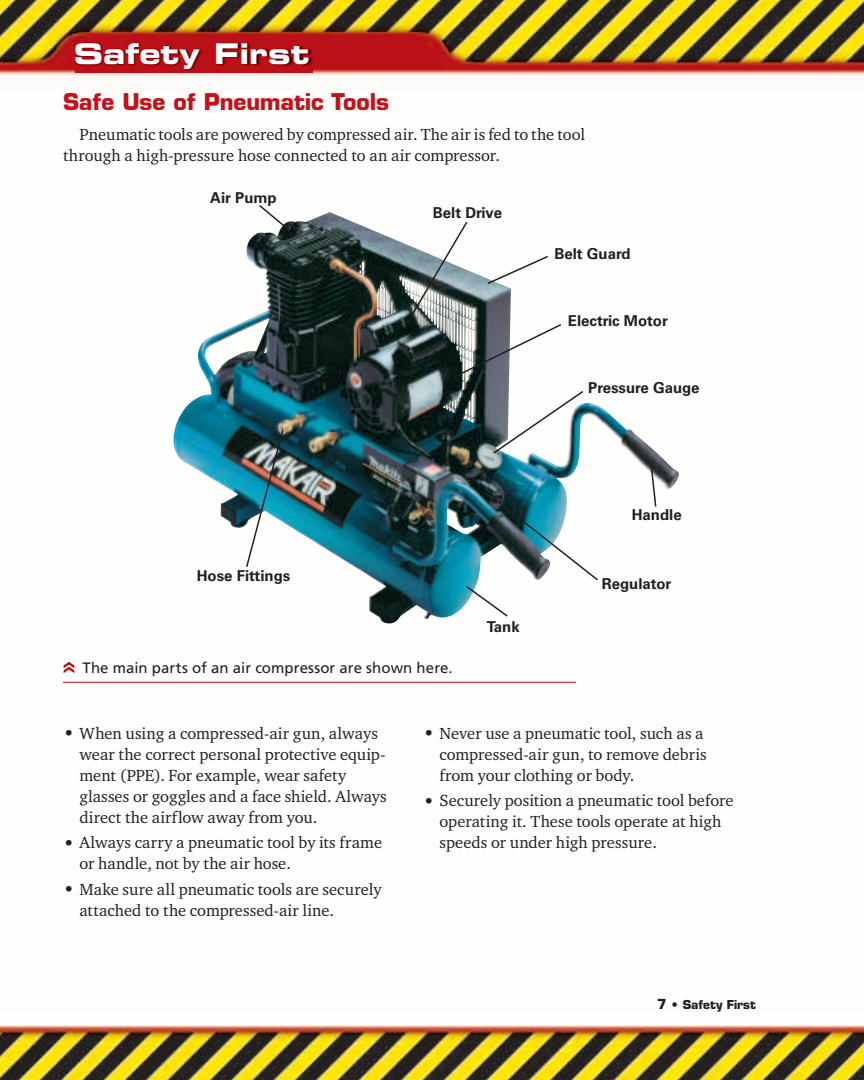
<style>
.page{position:relative;width:864px;height:1080px;background:#fff}
.page>*{position:absolute;margin:0;border:0;box-sizing:border-box;transform-origin:0 0}
.t1{font:28.5px "Eurostile LT Std Bold Ex 2";color:#fff}
.t2{font:700 22.5px "Eurostile LT Std";letter-spacing:-.005em;color:#c4121a}
.t3{font:16.5px/21px "Charter ITC Pro";color:#231f20}
.t4{font:700 15px "Univers LT Std";color:#231f20}
.t5{font:15px "Frutiger LT Std";color:#231f20}
.t6{font:700 12px "Eurostile LT Std";color:#231f20}
.s1{font-size:19.5px}
.s2{font-size:13.5px}
</style>
<div class="page">
<img style="left:0;top:0;width:864px;height:1079px">
<img style="left:170px;top:212px;width:509px;height:412px">
<hr style="left:63px;top:682px;width:513px;height:1px;background:#c4121a">
<svg style="left:64px;top:662px;width:10px;height:11px"></svg>
<img style="left:75px;top:42px;width:237px;height:30px">
<img style="left:245px;top:203px;width:412px;height:415px">
<h1 class="t1" style="left:74px;top:43px;width:237px">Safety First</h1>
<h2 class="t2" style="left:63px;top:93px;width:328px">Safe Use of Pneumatic Tools</h2>
<p class="t3" style="left:63px;top:125px;width:524px;text-indent:16px">Pneumatic tools are powered by compressed air. The air is fed to the tool through a high-pressure hose connected to an air compressor.</p>
<p class="t4" style="left:210px;top:192px;width:68px">Air Pump</p>
<p class="t4" style="left:433px;top:207px;width:71px">Belt Drive</p>
<p class="t4" style="left:554px;top:248px;width:78px">Belt Guard</p>
<p class="t4" style="left:568px;top:315px;width:101px">Electric Motor</p>
<p class="t4" style="left:588px;top:382px;width:113px">Pressure Gauge</p>
<p class="t4" style="left:197px;top:570px;width:95px">Hose Fittings</p>
<p class="t5" style="left:82px;top:662px;width:372px">The main parts of an air compressor are shown here.</p>
<p class="t4" style="left:487px;top:621px;width:34px">Tank</p>
<p class="t4" style="left:632px;top:509px;width:51px">Handle</p>
<p class="t4" style="left:602px;top:578px;width:71px">Regulator</p>
<p class="t3" style="left:79px;top:724px;width:309px;text-indent:-16px"><span class="s1">•</span> When using a compressed-air gun, always wear the correct personal protective equip&shy;ment (PPE). For example, wear safety glasses or goggles and a face shield. Always direct the airflow away from you.</p>
<p class="t3" style="left:79px;top:834px;width:304px;text-indent:-16px"><span class="s1">•</span> Always carry a pneumatic tool by its frame or handle, not by the air hose.</p>
<p class="t3" style="left:79px;top:880px;width:304px;text-indent:-16px"><span class="s1">•</span> Make sure all pneumatic tools are securely attached to the compressed-air line.</p>
<p class="t3" style="left:439px;top:724px;width:269px;text-indent:-16px"><span class="s1">•</span> Never use a pneumatic tool, such as a compressed-air gun, to remove debris from your clothing or body.</p>
<p class="t3" style="left:439px;top:792px;width:296px;text-indent:-16px"><span class="s1">•</span> Securely position a pneumatic tool before operating it. These tools operate at high speeds or under high pressure.</p>
<p class="t6" style="left:657px;top:1000px;width:100px"><span class="s2">7</span> • Safety First</p>
</div>
